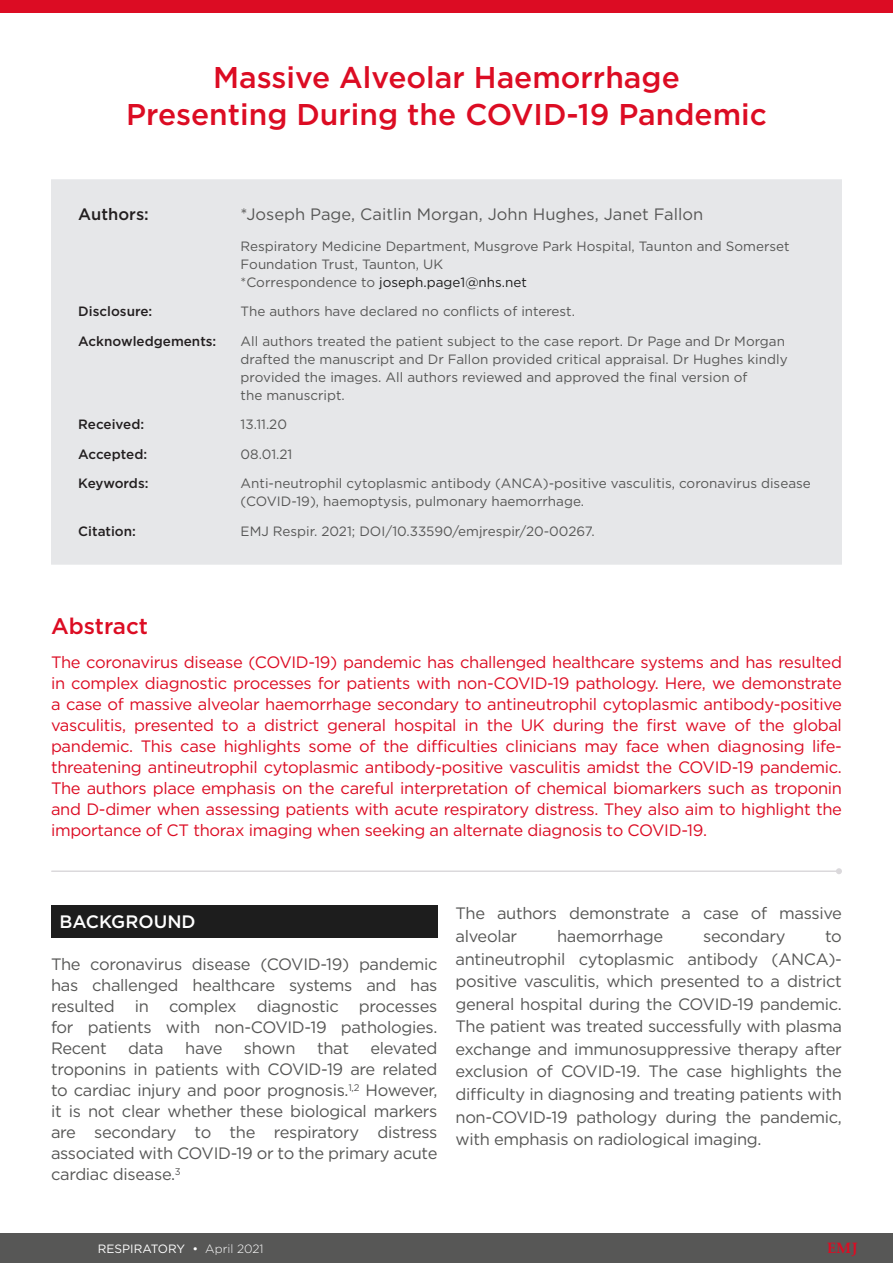
<style>
.page{position:relative;width:893px;height:1263px;background:#fff}
.page>*{position:absolute;margin:0;border:0;box-sizing:border-box;transform-origin:0 0}
.Symposium_Title{font:500 30px/37.5px "Gotham";color:#dc0c23;text-align:center}
.Meeting_Summary_Head{font:500 22.5px "Gotham";color:#dc0c23}
.H1__Heading_1{font:500 18px "Gotham";color:#fff}
.Body_Text__Justifica{font:16.5px/21px "Gotham";letter-spacing:-.02em;color:#575756;text-align:justify}
.Meeting_Summary_Body{font:16.5px/21px "Gotham";letter-spacing:-.02em;color:#dc0c23;text-align:justify}
.Body_Text__Justifica-2{font:16.5px "Gotham";color:#575756}
.Article_Details__Aut{font:500 16.5px "Gotham";color:#231f20}
.t1{font:700 15px "Palatino Linotype";color:#dc0c23}
.Article_Details_Body{font:13.5px/18px "Gotham";color:#575756}
.Article_Details_Head{font:500 13.5px "Gotham";color:#231f20}
.t2{font:12px "Gotham";color:#fff}
.s1{color:#1d1d1d}
.s2{font-weight:300}
</style>
<div class="page">
<div style="left:0;top:0;width:893px;height:13px;background:#dc0c23"></div>
<div style="left:0;top:1233px;width:893px;height:30px;background:#575756"></div>
<hr style="left:52px;top:870px;width:787px;height:2px;background:#dbd9dc">
<svg style="left:836px;top:868px;width:6px;height:6px"></svg>
<div style="left:51px;top:905px;width:386px;height:33px;background:#1d1d1d"></div>
<div style="left:51px;top:179px;width:791px;height:386px;background:#e6e7e9"></div>
<p class="Symposium_Title" style="left:126px;top:58px;width:642px">Massive Alveolar Haemorrhage<br>Presenting During the COVID-19 Pandemic</p>
<p class="Article_Details__Aut" style="left:78px;top:203px;width:72px">Authors:</p>
<p class="Body_Text__Justifica-2" style="left:241px;top:203px;width:464px">*Joseph Page, Caitlin Morgan, John Hughes, Janet Fallon</p>
<p class="Article_Details_Body" style="left:241px;top:236px;width:550px">Respiratory Medicine Department, Musgrove Park Hospital, Taunton and Somerset<br>Foundation Trust, Taunton, UK<br>*Correspondence to <span class="s1">joseph.page1@nhs.net</span></p>
<p class="Article_Details_Head" style="left:78px;top:302px;width:76px">Disclosure:</p>
<p class="Article_Details_Body" style="left:241px;top:302px;width:336px">The authors have declared no conflicts of interest.</p>
<p class="Article_Details_Head" style="left:78px;top:332px;width:140px">Acknowledgements:</p>
<p class="Article_Details_Body" style="left:241px;top:332px;width:548px">All authors treated the patient subject to the case report. Dr Page and Dr Morgan drafted the manuscript and Dr Fallon provided critical appraisal. Dr Hughes kindly provided the images. All authors reviewed and approved the final version of<br>the manuscript.</p>
<p class="Article_Details_Head" style="left:78px;top:416px;width:67px">Received:</p>
<p class="Article_Details_Body" style="left:241px;top:415px;width:48px">13.11.20</p>
<p class="Article_Details_Head" style="left:78px;top:445px;width:70px">Accepted:</p>
<p class="Article_Details_Body" style="left:241px;top:445px;width:53px">08.01.21</p>
<p class="Article_Details_Head" style="left:78px;top:475px;width:72px">Keywords:</p>
<p class="Article_Details_Body" style="left:241px;top:474px;width:572px">Anti-neutrophil cytoplasmic antibody (ANCA)-positive vasculitis, coronavirus disease (COVID-19), haemoptysis, pulmonary haemorrhage.</p>
<p class="Article_Details_Head" style="left:78px;top:522px;width:59px">Citation:</p>
<p class="Article_Details_Body" style="left:241px;top:522px;width:356px">EMJ Respir. 2021; DOI/10.33590/emjrespir/20-00267.</p>
<p class="Meeting_Summary_Head" style="left:51px;top:612px;width:99px">Abstract</p>
<p class="Meeting_Summary_Body" style="left:51px;top:651px;width:792px">The coronavirus disease (COVID-19) pandemic has challenged healthcare systems and has resulted in complex diagnostic processes for patients with non-COVID-19 pathology. Here, we demonstrate a case of massive alveolar haemorrhage secondary to antineutrophil cytoplasmic antibody-positive vasculitis, presented to a district general hospital in the UK during the first wave of the global pandemic. This case highlights some of the difficulties clinicians may face when diagnosing life&shy;threatening antineutrophil cytoplasmic antibody-positive vasculitis amidst the COVID-19 pandemic.<br>The authors place emphasis on the careful interpretation of chemical biomarkers such as troponin and D-dimer when assessing patients with acute respiratory distress. They also aim to highlight the importance of CT thorax imaging when seeking an alternate diagnosis to COVID-19.</p>
<p class="H1__Heading_1" style="left:60px;top:909px;width:138px">BACKGROUND</p>
<p class="Body_Text__Justifica" style="left:51px;top:953px;width:388px">The coronavirus disease (COVID-19) pandemic has challenged healthcare systems and has resulted in complex diagnostic processes for patients with non-COVID-19 pathologies.<br>Recent</p>
<p class="Body_Text__Justifica" style="left:51px;top:1037px;width:388px;text-indent:319px">elevated troponins in patients with COVID-19 are related to cardiac injury and poor prognosis.<sup>1,2</sup> However, it is not clear whether these biological markers are secondary to the respiratory distress associated with COVID-19 or to the primary acute cardiac disease.<sup>3</sup></p>
<p class="Body_Text__Justifica" style="left:128px;top:1037px;width:37px">data</p>
<p class="Body_Text__Justifica" style="left:185px;top:1037px;width:39px">have</p>
<p class="Body_Text__Justifica" style="left:244px;top:1037px;width:53px">shown</p>
<p class="Body_Text__Justifica" style="left:317px;top:1037px;width:33px">that</p>
<p class="Body_Text__Justifica" style="left:455px;top:902px;width:388px;line-height:22.5px">The authors demonstrate a case of massive alveolar</p>
<p class="Body_Text__Justifica" style="left:557px;top:925px;width:108px">haemorrhage</p>
<p class="Body_Text__Justifica" style="left:703px;top:925px;width:84px">secondary</p>
<p class="Body_Text__Justifica" style="left:455px;top:924px;width:388px;line-height:22.5px;text-indent:370px">to antineutrophil cytoplasmic antibody (ANCA)- positive vasculitis, which presented to a district general hospital during the COVID-19 pandemic.<br>The patient was treated successfully with plasma exchange and immunosuppressive therapy after exclusion of COVID-19. The case highlights the difficulty in diagnosing and treating patients with non-COVID-19 pathology during the pandemic, with emphasis on radiological imaging.</p>
<p class="t2" style="left:98px;top:1241px;width:167px">RESPIRATORY • <span class="s2">April 2021</span></p>
<p class="t1" style="left:827px;top:1238px;width:32px">EMJ</p>
</div>
